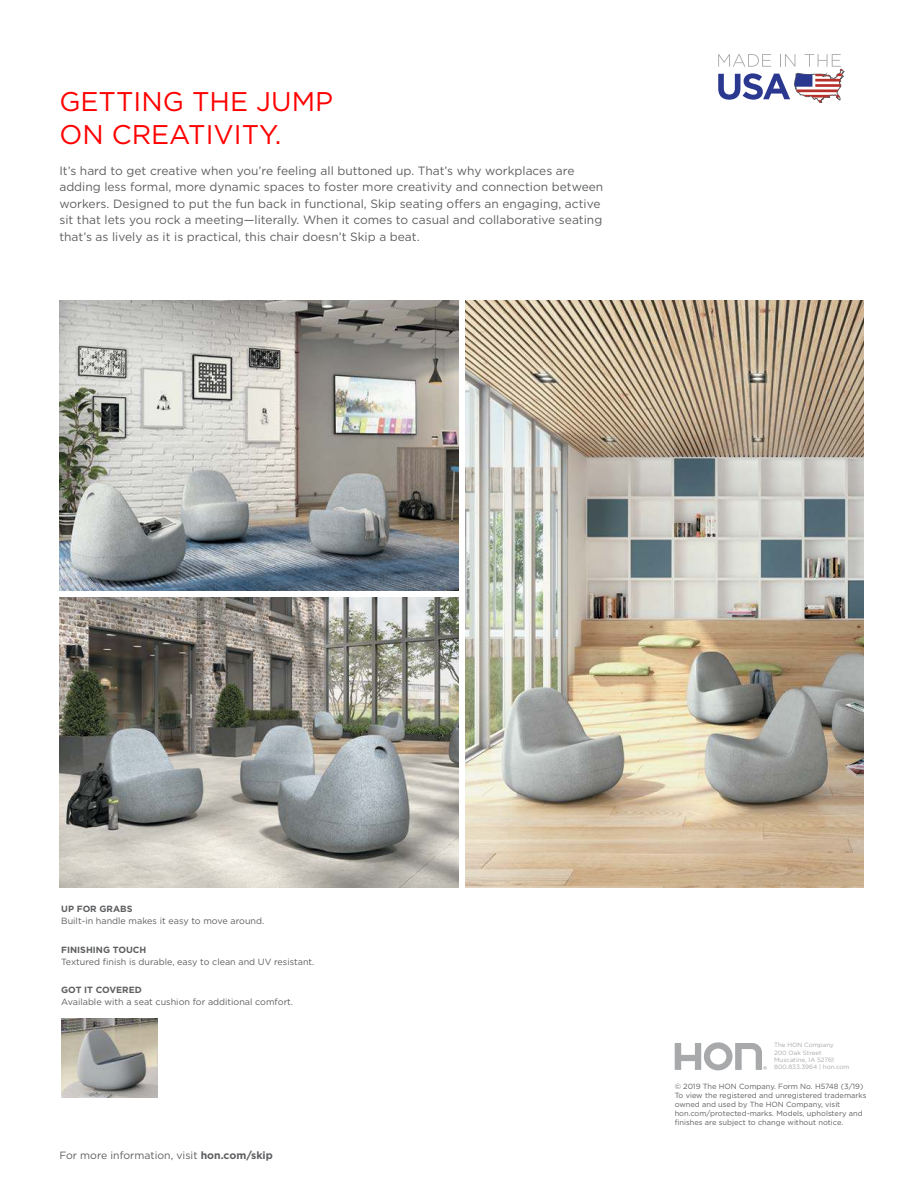
<style>
.page{position:relative;width:918px;height:1188px;background:#fff}
.page>*{position:absolute;margin:0;border:0;box-sizing:border-box;transform-origin:0 0}
.t1{font:27px/32.4px "Gotham";color:#f00}
.t2{font:12px/16.5px "Gotham";color:#5e5f61}
.t3{font:10.5px "Gotham";color:#5e5f61}
.t4{font:9px "Gotham";color:#5e5f61}
.t5{font:700 9px "Gotham";color:#5e5f61}
.t6{font:7.5px/9px "Gotham";color:#5e5f61}
.t7{font:6.15px/7.5px "Gotham";color:#a7a9ab}
.s1{font-weight:700}
</style>
<div class="page">
<svg style="left:675px;top:1042px;width:92px;height:28px"></svg>
<img style="left:59px;top:300px;width:399px;height:291px">
<img style="left:465px;top:300px;width:399px;height:588px">
<img style="left:59px;top:597px;width:399px;height:291px">
<img style="left:61px;top:1019px;width:96px;height:78px">
<svg style="left:718px;top:54px;width:126px;height:49px"></svg>
<h1 class="t1" style="left:59px;top:87px;width:275px">GETTING THE JUMP<br>ON CREATIVITY.</h1>
<p class="t2" style="left:59px;top:163px;width:545px">It’s hard to get creative when you’re feeling all buttoned up. That’s why workplaces are adding less formal, more dynamic spaces to foster more creativity and connection between workers. Designed to put the fun back in functional, Skip seating offers an engaging, active sit that lets you rock a meeting—literally. When it comes to casual and collaborative seating that’s as lively as it is practical, this chair doesn’t Skip a beat.</p>
<p class="t5" style="left:61px;top:905px;width:73px">UP FOR GRABS</p>
<p class="t4" style="left:61px;top:917px;width:205px">Built-in handle makes it easy to move around.</p>
<p class="t5" style="left:61px;top:946px;width:87px">FINISHING TOUCH</p>
<p class="t4" style="left:61px;top:958px;width:255px">Textured finish is durable, easy to clean and UV resistant.</p>
<p class="t5" style="left:61px;top:986px;width:82px">GOT IT COVERED</p>
<p class="t4" style="left:61px;top:998px;width:233px">Available with a seat cushion for additional comfort.</p>
<p class="t3" style="left:59px;top:1150px;width:215px">For more information, visit <span class="s1">hon.com/skip</span></p>
<p class="t7" style="left:774px;top:1041px;width:77px">The HON Company<br>200 Oak Street<br>Muscatine, IA 52761<br>800.833.3964 | hon.com</p>
<p class="t6" style="left:675px;top:1082px;width:193px">© 2019 The HON Company. Form No. H5748 (3/19)<br>To view the registered and unregistered trademarks owned and used by The HON Company, visit hon.com/protected-marks. Models, upholstery and finishes are subject to change without notice.</p>
</div>
